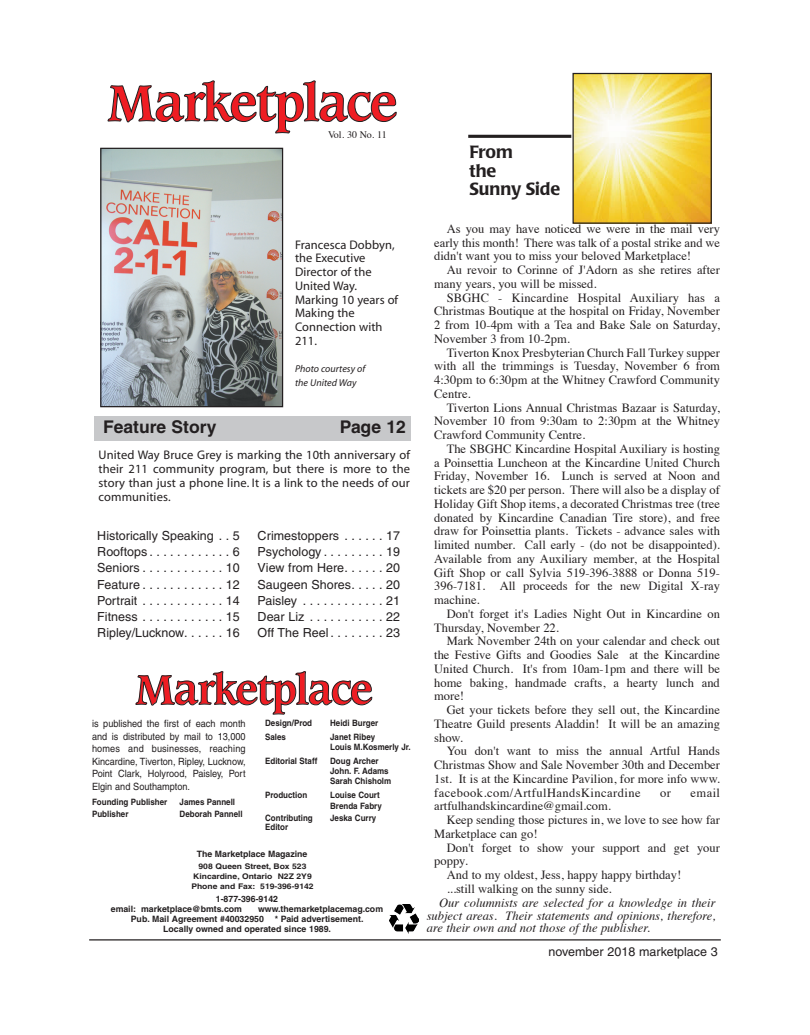
<style>
.page{position:relative;width:810px;height:1035px;background:#fff}
.page>*{position:absolute;margin:0;border:0;box-sizing:border-box;transform-origin:0 0}
.t1{font:700 53.75px "Caxton BT";letter-spacing:-.05em;color:#ee1d23;scale:1.05 1}
.t2{font:700 44px "Caxton BT";letter-spacing:-.05em;color:#ee1d23;scale:1.05 1}
.t3{font:700 17.5px "Helvetica";color:#231f20}
.t4{font:500 17.5px/18.8px "Poppl Laudatio";color:#231f20}
.t5{font:12.5px/13.8px "Times";color:#231f20;text-align:justify}
.t6{font:12.5px "Helvetica";color:#231f20}
.t7{font:12.5px/13.8px "Myriad";letter-spacing:.005em;color:#231f20;text-align:justify}
.t8{font:italic 12.5px/12.5px "Times";color:#231f20;text-align:justify}
.t9{font:10px/12.5px "Helvetica";color:#231f20;text-align:justify;scale:.91 1}
.t10{font:italic 10px/13.8px "Myriad";letter-spacing:.005em;color:#231f20}
.t11{font:10px "Times";color:#231f20}
.t12{font:700 8.75px/10px "Helvetica";color:#231f20;scale:.91 1}
.t13{font:700 8.75px/10px "Helvetica";color:#231f20}
.t14{font:700 7.75px/10px "Helvetica";color:#231f20;text-align:center;scale:1.1 1}
</style>
<div class="page">
<hr style="left:89px;top:939px;width:632px;height:2px;background:#231f20">
<div style="left:94px;top:416px;width:317px;height:25px;background:#c7c8ca"></div>
<img style="left:389px;top:905px;width:29px;height:28px">
<hr style="left:468px;top:135px;width:103px;height:3px;background:#231f20">
<img style="left:574px;top:75px;width:136px;height:147px">
<div style="left:572px;top:73px;width:140px;height:151px;border:1px solid #231f20"></div>
<svg style="left:107px;top:80px;width:290px;height:54px"></svg>
<svg style="left:135px;top:671px;width:237px;height:44px"></svg>
<img style="left:102px;top:150px;width:179px;height:255px">
<div style="left:100px;top:148px;width:183px;height:259px;border:1px solid #231f20"></div>
<h1 class="t1" style="left:107px;top:69px;width:278px">Marketplace</h1>
<p class="t11" style="left:328px;top:125px;width:60px">Vol. 30 No. 11</p>
<p class="t7" style="left:295px;top:238px;width:105px;text-align:left">Francesca Dobbyn, the Executive<br>Director of the<br>United Way.<br>Marking 10 years of<br>Making the<br>Connection with<br>211.</p>
<p class="t10" style="left:295px;top:363px;width:72px">Photo courtesy of the United Way</p>
<h3 class="t3" style="left:103px;top:416px;width:115px">Feature Story</h3>
<h3 class="t3" style="left:340px;top:416px;width:68px">Page 12</h3>
<p class="t7" style="left:99px;top:449px;width:313px">United Way Bruce Grey is marking the 10th anniversary of their 211 community program, but there is more to the story than just a phone line. It is a link to the needs of our communities.</p>
<p class="t6" style="left:97px;top:528px;width:120px">Historically Speaking ...</p>
<p class="t6" style="left:233px;top:528px;width:8px">5</p>
<p class="t6" style="left:97px;top:544px;width:57px">Rooftops ............</p>
<p class="t6" style="left:233px;top:544px;width:8px">6</p>
<p class="t6" style="left:97px;top:561px;width:50px">Seniors ............</p>
<p class="t6" style="left:226px;top:561px;width:15px">10</p>
<p class="t6" style="left:97px;top:577px;width:50px">Feature ............</p>
<p class="t6" style="left:226px;top:577px;width:15px">12</p>
<p class="t6" style="left:97px;top:593px;width:45px">Portrait .............</p>
<p class="t6" style="left:226px;top:593px;width:15px">14</p>
<p class="t6" style="left:97px;top:609px;width:45px">Fitness .............</p>
<p class="t6" style="left:226px;top:609px;width:15px">15</p>
<p class="t6" style="left:97px;top:626px;width:91px">Ripley/Lucknow ......</p>
<p class="t6" style="left:226px;top:626px;width:15px">16</p>
<p class="t6" style="left:258px;top:528px;width:86px">Crimestoppers .......</p>
<p class="t6" style="left:386px;top:528px;width:15px">17</p>
<p class="t6" style="left:258px;top:544px;width:71px">Psychology .........</p>
<p class="t6" style="left:386px;top:544px;width:15px">19</p>
<p class="t6" style="left:258px;top:561px;width:91px">View from Here ......</p>
<p class="t6" style="left:386px;top:561px;width:15px">20</p>
<p class="t6" style="left:258px;top:577px;width:98px">Saugeen Shores .....</p>
<p class="t6" style="left:386px;top:577px;width:15px">20</p>
<p class="t6" style="left:258px;top:593px;width:44px">Paisley .............</p>
<p class="t6" style="left:386px;top:593px;width:15px">21</p>
<p class="t6" style="left:258px;top:609px;width:52px">Dear Liz ............</p>
<p class="t6" style="left:386px;top:609px;width:15px">22</p>
<p class="t6" style="left:258px;top:626px;width:78px">Off The Reel ........</p>
<p class="t6" style="left:386px;top:626px;width:15px">23</p>
<h2 class="t2" style="left:135px;top:662px;width:228px">Marketplace</h2>
<p class="t12" style="left:265px;top:718px;width:53px">Design/Prod</p>
<p class="t12" style="left:330px;top:718px;width:54px">Heidi Burger</p>
<p class="t12" style="left:265px;top:732px;width:24px">Sales</p>
<p class="t12" style="left:330px;top:732px;width:90px">Janet Ribey<br>Louis M.Kosmerly Jr.</p>
<p class="t12" style="left:265px;top:756px;width:59px">Editorial Staff</p>
<p class="t12" style="left:330px;top:756px;width:69px">Doug Archer<br>John. F. Adams<br>Sarah Chisholm</p>
<p class="t12" style="left:265px;top:789px;width:48px">Production</p>
<p class="t12" style="left:330px;top:789px;width:58px;line-height:11.2px">Louise Court<br>Brenda Fabry</p>
<p class="t12" style="left:265px;top:813px;width:54px">Contributing</p>
<p class="t12" style="left:330px;top:813px;width:52px">Jeska Curry</p>
<p class="t12" style="left:265px;top:822px;width:27px">Editor</p>
<p class="t14" style="left:191px;top:861px;width:113px">908 Queen Street, Box 523<br>Kincardine, Ontario N2Z 2Y9<br>Phone and Fax: 519-396-9142</p>
<p class="t13" style="left:111px;top:894px;width:169px;text-indent:105px">1-877-396-9142 email: marketplace@bmts.com</p>
<p class="t9" style="left:92px;top:718px;width:170px">is published the first of each month and is distributed by mail to 13,000 homes and businesses, reaching Kincardine, Tiverton, Ripley, Lucknow, Point Clark, Holyrood, Paisley, Port Elgin and Southampton.</p>
<p class="t12" style="left:92px;top:797px;width:84px">Founding Publisher</p>
<p class="t12" style="left:180px;top:797px;width:63px">James Pannell</p>
<p class="t12" style="left:92px;top:809px;width:41px">Publisher</p>
<p class="t12" style="left:180px;top:809px;width:71px">Deborah Pannell</p>
<p class="t13" style="left:197px;top:848px;width:112px">The Marketplace Magazine</p>
<p class="t13" style="left:258px;top:904px;width:127px">www.themarketplacemag.com</p>
<p class="t13" style="left:131px;top:914px;width:234px">Pub. Mail Agreement #40032950 * Paid advertisement.</p>
<p class="t13" style="left:163px;top:924px;width:169px">Locally owned and operated since 1989.</p>
<h3 class="t4" style="left:470px;top:143px;width:92px">From<br>the<br>Sunny Side</h3>
<p class="t5" style="left:434px;top:221px;width:287px;text-indent:12px">As you may have noticed we were in the mail very early this month! There was talk of a postal strike and we didn't want you to miss your beloved Marketplace!</p>
<p class="t5" style="left:434px;top:262px;width:287px;text-indent:12px">Au revoir to Corinne of J'Adorn as she retires after many years, you will be missed.</p>
<p class="t5" style="left:434px;top:289px;width:287px;text-indent:12px">SBGHC - Kincardine Hospital Auxiliary has a Christmas Boutique at the hospital on Friday, November 2 from 10-4pm with a Tea and Bake Sale on Saturday, November 3 from 10-2pm.</p>
<p class="t5" style="left:434px;top:344px;width:287px;text-indent:12px">Tiverton Knox Presbyterian Church Fall Turkey supper with all the trimmings is Tuesday, November 6 from 4:30pm to 6:30pm at the Whitney Crawford Community Centre.</p>
<p class="t5" style="left:434px;top:399px;width:287px;text-indent:12px">Tiverton Lions Annual Christmas Bazaar is Saturday, November 10 from 9:30am to 2:30pm at the Whitney Crawford Community Centre.</p>
<p class="t5" style="left:434px;top:441px;width:287px;text-indent:12px">The SBGHC Kincardine Hospital Auxiliary is hosting a Poinsettia Luncheon at the Kincardine United Church Friday, November 16. Lunch is served at Noon and tickets are $20 per person. There will also be a display of Holiday Gift Shop items, a decorated Christmas tree (tree donated by Kincardine Canadian Tire store), and free draw for Poinsettia plants. Tickets - advance sales with limited number. Call early - (do not be disappointed).<br>Available from any Auxiliary member, at the Hospital Gift Shop or call Sylvia 519-396-3888 or Donna 519- 396-7181. All proceeds for the new Digital X-ray machine.</p>
<p class="t5" style="left:434px;top:606px;width:287px;text-indent:12px">Don't forget it's Ladies Night Out in Kincardine on<br>Thursday, November 22.</p>
<p class="t5" style="left:434px;top:633px;width:287px;text-indent:12px">Mark November 24th on your calendar and check out the Festive Gifts and Goodies Sale at the Kincardine United Church. It's from 10am-1pm and there will be home baking, handmade crafts, a hearty lunch and more!</p>
<p class="t5" style="left:434px;top:702px;width:287px;text-indent:12px">Get your tickets before they sell out, the Kincardine Theatre Guild presents Aladdin! It will be an amazing show.</p>
<p class="t5" style="left:434px;top:743px;width:287px;text-indent:12px">You don't want to miss the annual Artful Hands Christmas Show and Sale November 30th and December 1st. It is at the Kincardine Pavilion, for more info www. facebook.com/ArtfulHandsKincardine</p>
<p class="t5" style="left:660px;top:784px;width:12px">or</p>
<p class="t5" style="left:691px;top:784px;width:31px">email</p>
<p class="t5" style="left:434px;top:798px;width:178px">artfulhandskincardine@gmail.com.</p>
<p class="t5" style="left:447px;top:812px;width:275px">Keep sending those pictures in, we love to see how far</p>
<p class="t5" style="left:434px;top:826px;width:105px">Marketplace can go!</p>
<p class="t5" style="left:447px;top:839px;width:275px">Don't forget to show your support and get your</p>
<p class="t5" style="left:434px;top:853px;width:35px">poppy.</p>
<p class="t5" style="left:447px;top:867px;width:236px">And to my oldest, Jess, happy happy birthday!</p>
<p class="t5" style="left:447px;top:881px;width:166px">...still walking on the sunny side.</p>
<p class="t8" style="left:427px;top:896px;width:290px;text-indent:12px">Our columnists are selected for a knowledge in their subject areas. Their statements and opinions, therefore, are their own and not those of the publisher.</p>
<p class="t6" style="left:549px;top:945px;width:171px">november 2018 marketplace 3</p>
</div>
